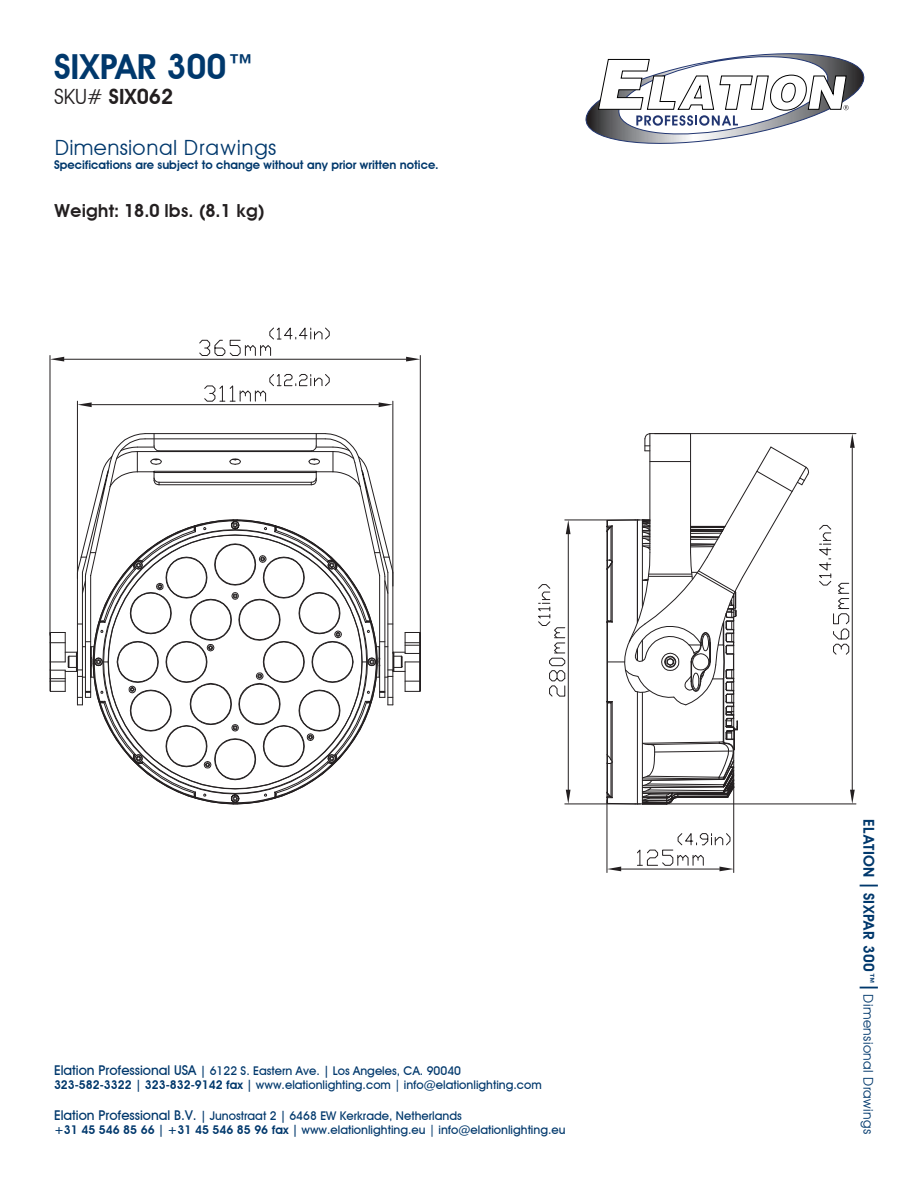
<style>
.page{position:relative;width:918px;height:1188px;background:#fff}
.page>*{position:absolute;margin:0;border:0;box-sizing:border-box;transform-origin:0 0}
.t1{font:600 34.5px "Avant Garde IT Cby BT";color:#00386c}
.t2{font:21px "Avant Garde";color:#00386c}
.t3{font:600 21px "Avant Garde IT Cby BT";color:#231f20}
.t4{font:600 18px "Avant Garde";color:#231f20}
.t5{font:13.5px "Avant Garde IT Cby BT";letter-spacing:.03em;color:#00386c}
.t6{font:500 12px "Avant Garde IT Cby BT";color:#00386c}
.t7{font:600 12px "Avant Garde IT Cby BT";color:#00386c}
.s1{font-weight:400}
.s2{font-size:13.5px}
.s3{font-weight:600}
.s4{font-weight:600;font-size:15px}
.s5{font-size:25.5px}
</style>
<div class="page">
<svg style="left:585px;top:53px;width:280px;height:91px"></svg>
<svg style="left:606px;top:433px;width:203px;height:373px"></svg>
<svg style="left:49px;top:433px;width:372px;height:372px"></svg>
<hr style="left:50px;top:356px;width:1px;height:279px;background:#231f20">
<hr style="left:420px;top:356px;width:1px;height:279px;background:#231f20">
<hr style="left:64px;top:359px;width:342px;height:1px;background:#231f20">
<svg style="left:50px;top:357px;width:14px;height:4px"></svg>
<svg style="left:406px;top:357px;width:14px;height:4px"></svg>
<svg style="left:199px;top:327px;width:131px;height:29px"></svg>
<hr style="left:77px;top:401px;width:1px;height:178px;background:#231f20">
<hr style="left:392px;top:401px;width:1px;height:185px;background:#231f20">
<hr style="left:92px;top:404px;width:287px;height:1px;background:#231f20">
<svg style="left:77px;top:402px;width:15px;height:5px"></svg>
<svg style="left:379px;top:402px;width:14px;height:5px"></svg>
<svg style="left:204px;top:374px;width:126px;height:28px"></svg>
<hr style="left:565px;top:520px;width:74px;height:1px;background:#231f20">
<hr style="left:565px;top:804px;width:75px;height:1px;background:#231f20">
<hr style="left:568px;top:534px;width:1px;height:256px;background:#231f20">
<svg style="left:566px;top:520px;width:5px;height:14px"></svg>
<svg style="left:566px;top:790px;width:5px;height:14px"></svg>
<svg style="left:538px;top:584px;width:28px;height:113px"></svg>
<hr style="left:655px;top:433px;width:201px;height:1px;background:#231f20">
<hr style="left:642px;top:804px;width:214px;height:1px;background:#231f20">
<hr style="left:852px;top:448px;width:1px;height:342px;background:#231f20">
<svg style="left:850px;top:434px;width:5px;height:14px"></svg>
<svg style="left:850px;top:790px;width:5px;height:14px"></svg>
<svg style="left:819px;top:525px;width:31px;height:130px"></svg>
<hr style="left:607px;top:800px;width:1px;height:73px;background:#231f20">
<hr style="left:733px;top:787px;width:1px;height:86px;background:#231f20">
<hr style="left:621px;top:869px;width:99px;height:1px;background:#231f20">
<svg style="left:607px;top:867px;width:14px;height:4px"></svg>
<svg style="left:636px;top:831px;width:98px;height:40px"></svg>
<p class="t1" style="left:54px;top:46px;width:203px">SIXPAR 300™</p>
<p class="t3" style="left:54px;top:84px;width:121px"><span class="s1">SKU#</span> SIX062</p>
<p class="t2" style="left:54px;top:135px;width:224px">Dimensional Drawings</p>
<p class="t7" style="left:54px;top:158px;width:386px">Specifications are subject to change without any prior written notice.</p>
<p class="t4" style="left:54px;top:200px;width:212px">Weight: 18.0 lbs. (8.1 kg)</p>
<p class="t6" style="left:54px;top:1063px;width:409px"><span class="s2">Elation Professional USA</span> <span class="s3">|</span> 6122 S. Eastern Ave. <span class="s3">|</span> Los Angeles, CA. 90040</p>
<p class="t6" style="left:54px;top:1077px;width:489px"><span class="s3">323-582-3322 | 323-832-9142 fax |</span> www.elationlighting.com | info@elationlighting.com</p>
<p class="t6" style="left:54px;top:1108px;width:409px"><span class="s2">Elation Professional B.V.</span> <span class="s3">|</span> Junostraat 2 <span class="s3">|</span> 6468 EW Kerkrade, Netherlands</p>
<p class="t6" style="left:54px;top:1122px;width:513px"><span class="s3">+31 45 546 85 66 | +31 45 546 85 96 fax |</span> www.elationlighting.eu | info@elationlighting.eu</p>
<p class="t5" style="left:877px;top:819px;width:316px;rotate:90deg"><span class="s4">ELATION</span> <span class="s5">I</span> <span class="s4">SIXPAR 300™</span><span class="s5">I</span> Dimensional Drawings</p>
</div>
